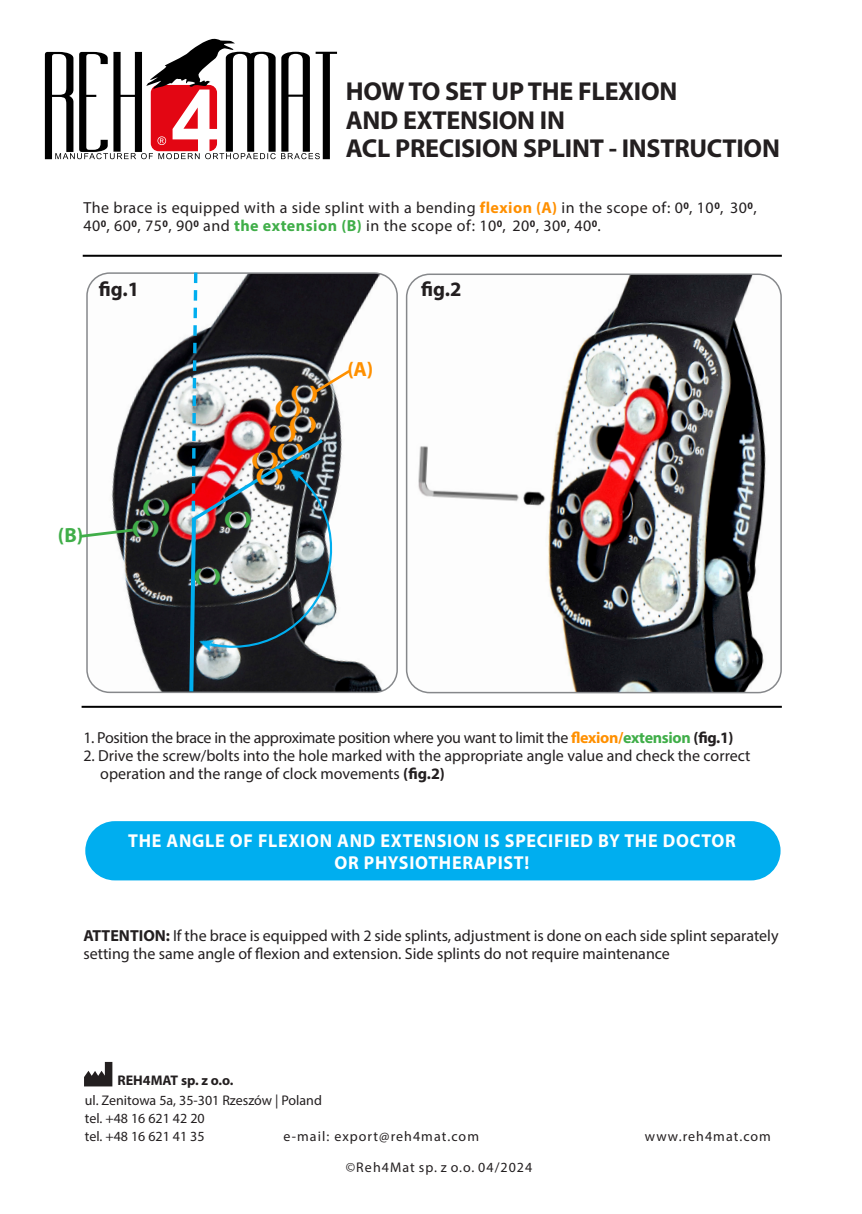
<style>
.page{position:relative;width:862px;height:1214px;background:#fff}
.page>*{position:absolute;margin:0;border:0;box-sizing:border-box;transform-origin:0 0}
.t1{font:700 26px/28.4px "Myriad Pro";letter-spacing:-.01em;color:#231f20}
.t2{font:700 20.6px "Myriad Pro";color:#231f20}
.t3{font:700 20.6px "Myriad Pro";color:#ff9000}
.t4{font:700 20.6px "Myriad Pro";color:#40ae49}
.t5{font:700 18.8px "Myriad Pro";letter-spacing:.04em;color:#fff;scale:.96 1}
.t6{font:900 16.6px "Arial";color:#ff9000;scale:1.45 1}
.t7{font:900 16.6px "Arial";color:#40ae49;scale:1.45 1}
.t8{font:16px/18px "Myriad Pro";color:#231f20}
.t9{font:16px/18px "Myriad Pro";letter-spacing:.03em;color:#231f20}
.t10{font:16px "Myriad Pro";letter-spacing:-.02em;color:#231f20}
.t11{font:14px "Myriad Pro";color:#231f20}
.t12{font:14px "Myriad Pro";letter-spacing:.075em;color:#231f20}
.t13{font:700 14px "Myriad Pro";color:#231f20}
.s1{font-weight:700;color:#ff9000}
.s2{font-weight:700;color:#40ae49}
.s3{font-weight:700}
</style>
<div class="page">
<div style="left:86px;top:822px;width:693px;height:57px;background:#00aeef;border-radius:29px"></div>
<div style="left:85px;top:821px;width:695px;height:59px;border:2px solid #00aeef;border-radius:29px"></div>
<hr style="left:83px;top:255px;width:699px;height:2px;background:#000">
<hr style="left:82px;top:705px;width:700px;height:2px;background:#000">
<svg style="left:84px;top:1061px;width:28px;height:25px"></svg>
<svg style="left:45px;top:39px;width:292px;height:120px"></svg>
<img style="left:89px;top:275px;width:308px;height:417px">
<div style="left:86px;top:272px;width:312px;height:421px;border:2px solid #86888b;border-radius:23px"></div>
<img style="left:406px;top:276px;width:375px;height:416px">
<div style="left:406px;top:273px;width:376px;height:420px;border:2px solid #86888b;border-radius:23px"></div>
<img style="left:410px;top:436px;width:142px;height:75px">
<svg style="left:79px;top:527px;width:57px;height:12px"></svg>
<svg style="left:187px;top:272px;width:166px;height:422px"></svg>
<p class="t1" style="left:346px;top:76px;width:436px">HOW TO SET UP THE FLEXION<br>AND EXTENSION IN<br>ACL PRECISION SPLINT - INSTRUCTION</p>
<p class="t9" style="left:83px;top:198px;width:675px">The brace is equipped with a side splint with a bending <span class="s1">flexion (A)</span> in the scope of: 0<sup>0</sup>, 10<sup>0</sup>, 30<sup>0</sup>,<br>40<sup>0</sup>, 60<sup>0</sup>, 75<sup>0</sup>, 90<sup>0</sup> and <span class="s2">the extension (B)</span> in the scope of: 10<sup>0</sup>, 20<sup>0</sup>, 30<sup>0</sup>, 40<sup>0</sup>.</p>
<p class="t2" style="left:99px;top:276px;width:42px">fig.1</p>
<p class="t4" style="left:58px;top:521px;width:27px">(B)</p>
<p class="t7" style="left:142px;top:493px;width:21px">( )</p>
<p class="t7" style="left:132px;top:515px;width:21px">( )</p>
<p class="t6" style="left:290px;top:380px;width:21px">( )</p>
<p class="t6" style="left:274px;top:395px;width:21px">( )</p>
<p class="t6" style="left:289px;top:411px;width:21px">( )</p>
<p class="t6" style="left:269px;top:420px;width:21px">( )</p>
<p class="t6" style="left:251px;top:446px;width:21px">( )</p>
<p class="t6" style="left:276px;top:438px;width:21px">( )</p>
<p class="t6" style="left:255px;top:463px;width:21px">( )</p>
<p class="t7" style="left:224px;top:506px;width:21px">( )</p>
<p class="t7" style="left:193px;top:562px;width:21px">( )</p>
<p class="t3" style="left:348px;top:355px;width:27px">(A)</p>
<p class="t2" style="left:421px;top:276px;width:42px">fig.2</p>
<p class="t10" style="left:83px;top:728px;width:652px">1. Position the brace in the approximate position where you want to limit the <span class="s1">flexion/</span><span class="s2">extension</span> <span class="s3">(fig.1)</span></p>
<p class="t8" style="left:83px;top:746px;width:668px">2. Drive the screw/bolts into the hole marked with the appropriate angle value and check the correct</p>
<p class="t8" style="left:100px;top:764px;width:346px">operation and the range of clock movements <span class="s3">(fig.2)</span></p>
<p class="t5" style="left:128px;top:828px;width:634px">THE ANGLE OF FLEXION AND EXTENSION IS SPECIFIED BY THE DOCTOR</p>
<p class="t5" style="left:334px;top:850px;width:204px">OR PHYSIOTHERAPIST!</p>
<p class="t8" style="left:83px;top:926px;width:697px"><span class="s3">ATTENTION:</span> If the brace is equipped with 2 side splints, adjustment is done on each side splint separately setting the same angle of flexion and extension. Side splints do not require maintenance</p>
<p class="t13" style="left:117px;top:1070px;width:117px">REH4MAT sp. z o.o.</p>
<p class="t11" style="left:85px;top:1091px;width:239px">ul. Zenitowa 5a, 35-301 Rzeszów | Poland</p>
<p class="t11" style="left:85px;top:1109px;width:121px">tel. +48 16 621 42 20</p>
<p class="t11" style="left:85px;top:1127px;width:121px">tel. +48 16 621 41 35</p>
<p class="t12" style="left:283px;top:1127px;width:197px">e-mail: export@reh4mat.com</p>
<p class="t12" style="left:645px;top:1127px;width:128px">www.reh4mat.com</p>
<p class="t12" style="left:346px;top:1158px;width:188px">©Reh4Mat sp. z o.o. 04/2024</p>
</div>
